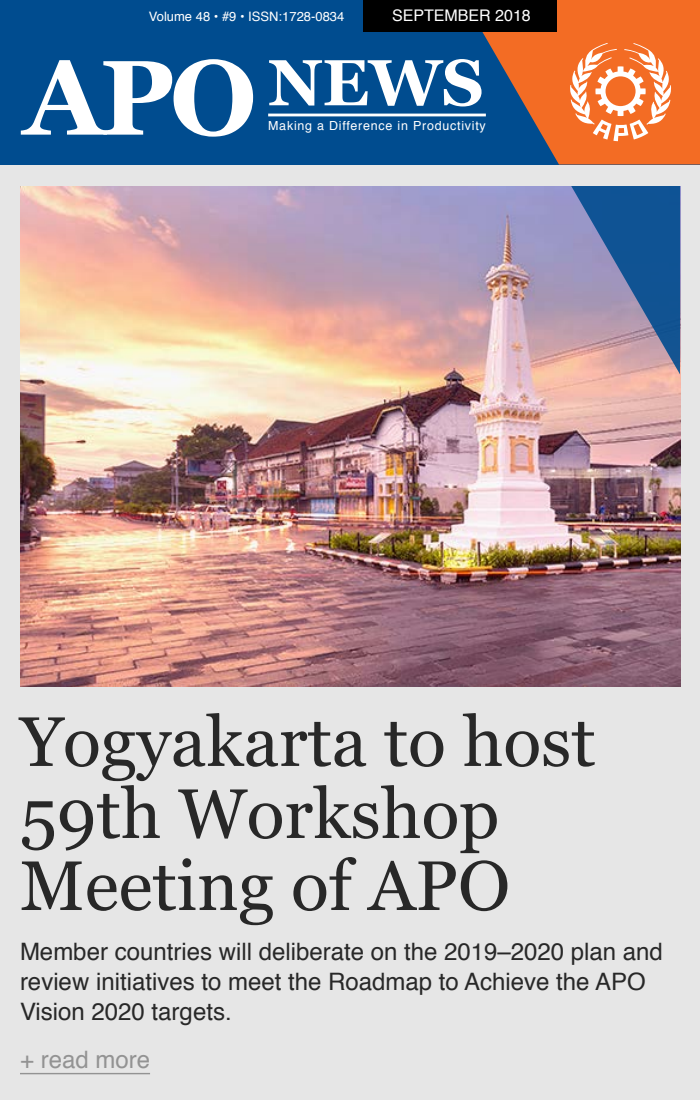
<style>
.page{position:relative;width:700px;height:1100px;background:#e6e6e6}
.page>*{position:absolute;margin:0;border:0;box-sizing:border-box;transform-origin:0 0}
.t1{font:70px/72px "Georgia";color:#282828}
.t2{font:700 65px "Georgia";color:#fff}
.t3{font:24px/30px "Helvetica";color:#282828}
.t4{font:24px "Helvetica";color:#939393}
.t5{font:16px "Helvetica";color:#fff}
.t6{font:13px "Helvetica";color:#fff}
.t7{font:12.5px "Helvetica";letter-spacing:.06em;color:#fff}
.s1{font-size:106px}
</style>
<div class="page">
<div style="left:0;top:0;width:700px;height:164px;background:#004c8f"></div>
<svg style="left:464px;top:0;width:236px;height:165px;fill:#f36c24"></svg>
<svg style="left:569px;top:43px;width:103px;height:98px"></svg>
<hr style="left:268px;top:114px;width:218px;height:2px;background:#fff">
<hr style="left:20px;top:1073px;width:130px;height:1px;background:#939393">
<img style="left:20px;top:186px;width:660px;height:501px">
<svg style="left:571px;top:186px;width:109px;height:188px"></svg>
<div style="left:363px;top:0;width:194px;height:31px;background:#000"></div>
<p class="t6" style="left:149px;top:6px;width:197px">Volume 48 • #9 • ISSN:1728-0834</p>
<p class="t5" style="left:392px;top:3px;width:140px">september 2018</p>
<h2 class="t2" style="left:24px;top:34px;width:462px"><span class="s1">APO</span> NEWS</h2>
<p class="t7" style="left:268px;top:116px;width:219px">Making a Difference in Productivity</p>
<h1 class="t1" style="left:20px;top:703px;width:577px">Yogyakarta to host<br>59th Workshop<br>Meeting of APO</h1>
<p class="t3" style="left:20px;top:937px;width:644px">Member countries will deliberate on the 2019–2020 plan and review initiatives to meet the Roadmap to Achieve the APO<br>Vision 2020 targets.</p>
<p class="t4" style="left:20px;top:1041px;width:132px">+ read more</p>
</div>
